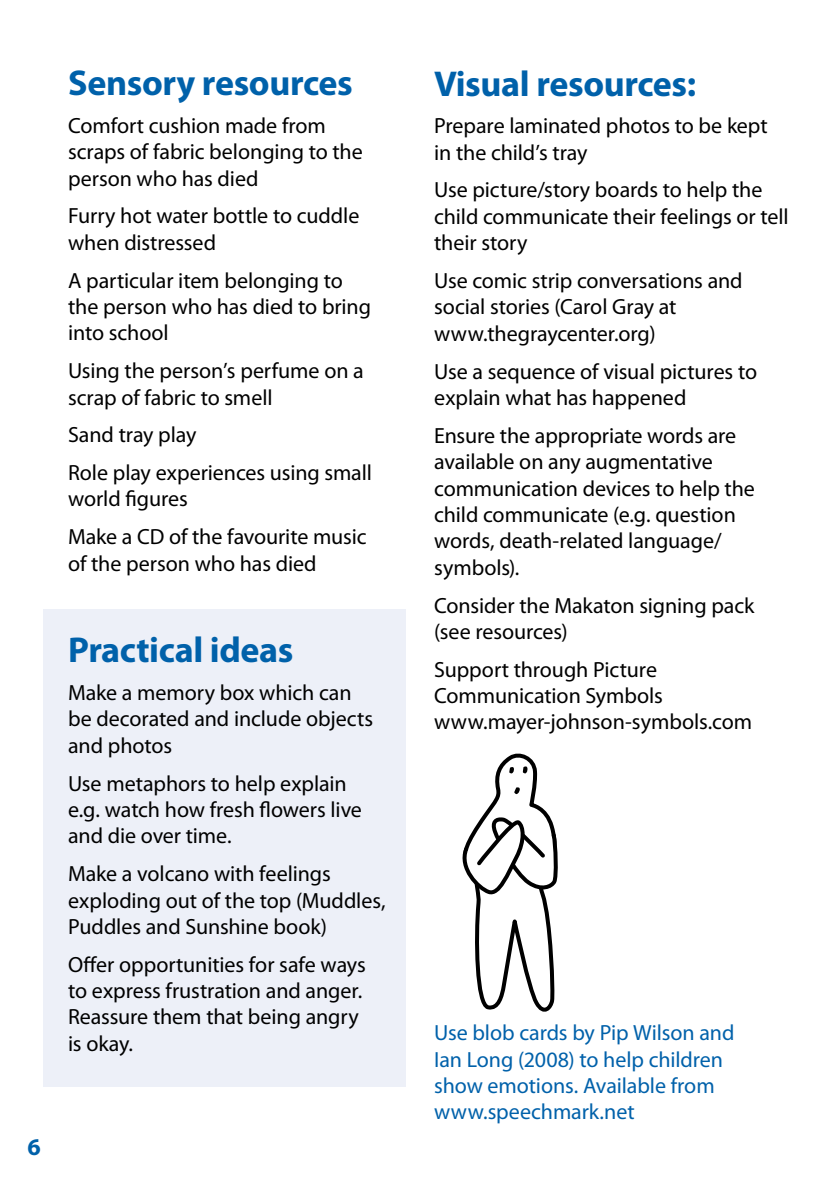
<style>
.page{position:relative;width:840px;height:1191px;background:#fff}
.page>*{position:absolute;margin:0;border:0;box-sizing:border-box;transform-origin:0 0}
.t1{font:700 36px "Myriad Pro";letter-spacing:-.01em;color:#0061aa}
.t2{font:700 24px "Myriad Pro";color:#0061aa}
.t3{font:22px/26.4px "Myriad Pro";letter-spacing:-.005em;color:#000}
.t4{font:22px/26.4px "Myriad Pro";letter-spacing:-.005em;color:#0061aa}
</style>
<div class="page">
<div style="left:43px;top:609px;width:362px;height:478px;background:#edf0f8"></div>
<svg style="left:462px;top:753px;width:96px;height:259px"></svg>
<h1 class="t1" style="left:68px;top:59px;width:286px">Sensory resources</h1>
<p class="t3" style="left:68px;top:112px;width:296px">Comfort cushion made from scraps of fabric belonging to the person who has died</p>
<p class="t3" style="left:68px;top:202px;width:293px">Furry hot water bottle to cuddle when distressed</p>
<p class="t3" style="left:68px;top:267px;width:304px">A particular item belonging to the person who has died to bring into school</p>
<p class="t3" style="left:68px;top:357px;width:297px">Using the person’s perfume on a scrap of fabric to smell</p>
<p class="t3" style="left:68px;top:415px;width:305px;line-height:37.8px">Sand tray play<br>Role play experiences using small</p>
<p class="t3" style="left:68px;top:480px;width:300px;line-height:37.8px">world figures<br>Make a CD of the favourite music</p>
<p class="t3" style="left:68px;top:549px;width:250px">of the person who has died</p>
<h1 class="t1" style="left:68px;top:626px;width:227px">Practical ideas</h1>
<p class="t3" style="left:68px;top:679px;width:306px">Make a memory box which can be decorated and include objects and photos</p>
<p class="t3" style="left:68px;top:769px;width:295px">Use metaphors to help explain e.g. watch how fresh flowers live and die over time.</p>
<p class="t3" style="left:68px;top:860px;width:319px">Make a volcano with feelings exploding out of the top (Muddles,<br>Puddles and Sunshine book)</p>
<p class="t3" style="left:68px;top:950px;width:299px">Offer opportunities for safe ways to express frustration and anger.<br>Reassure them that being angry is okay.</p>
<p class="t2" style="left:27px;top:1131px;width:15px">6</p>
<h1 class="t1" style="left:434px;top:60px;width:263px">Visual resources:</h1>
<p class="t3" style="left:434px;top:112px;width:335px">Prepare laminated photos to be kept in the child’s tray</p>
<p class="t3" style="left:434px;top:176px;width:356px">Use picture/story boards to help the child communicate their feelings or tell their story</p>
<p class="t3" style="left:434px;top:267px;width:310px">Use comic strip conversations and social stories (Carol Gray at www.thegraycenter.org)</p>
<p class="t3" style="left:434px;top:358px;width:324px">Use a sequence of visual pictures to explain what has happened</p>
<p class="t3" style="left:434px;top:422px;width:322px">Ensure the appropriate words are available on any augmentative communication devices to help the child communicate (e.g. question words, death-related language/ symbols).</p>
<p class="t3" style="left:434px;top:591px;width:321px">Consider the Makaton signing pack (see resources)</p>
<p class="t3" style="left:434px;top:656px;width:319px">Support through Picture<br>Communication Symbols www.mayer-johnson-symbols.com</p>
<p class="t4" style="left:434px;top:1019px;width:302px">Use blob cards by Pip Wilson and<br>Ian Long (2008) to help children show emotions. Available from www.speechmark.net</p>
</div>
